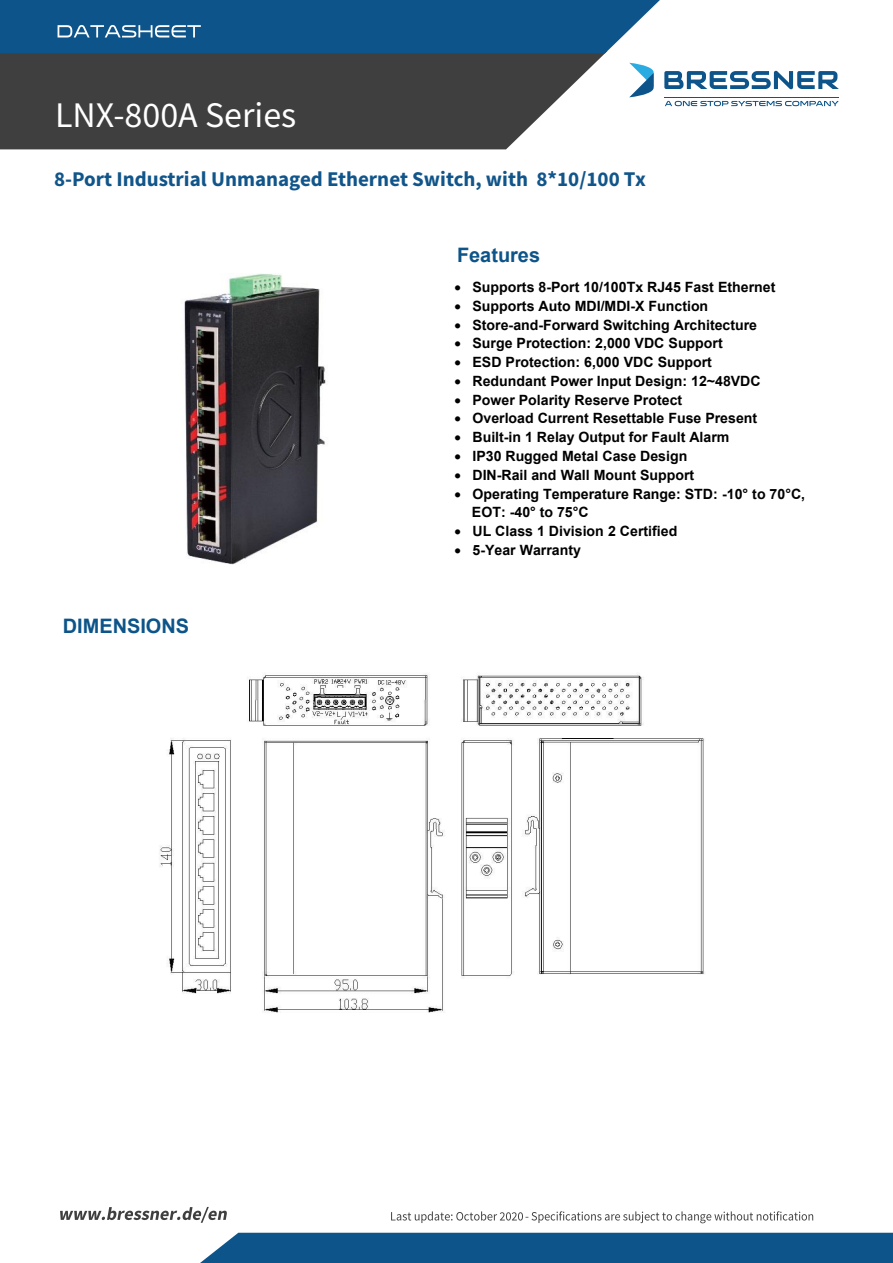
<style>
.page{position:relative;width:893px;height:1263px;background:#fff}
.page>*{position:absolute;margin:0;border:0;box-sizing:border-box;transform-origin:0 0}
.t1{font:36px "Source Sans Pro";color:#fff}
.t2{font:700 21px "Source Sans Pro";color:#11558a}
.t3{font:700 19.95px "Arial";color:#0c5489}
.t4{font:700 14.1px/18.8px "Arial";color:#000}
</style>
<div class="page">
<img style="left:60px;top:1206px;width:166px;height:17px">
<img style="left:391px;top:1211px;width:423px;height:12px">
<img style="left:525px;top:1211px;width:8px;height:12px">
<svg style="left:0;top:53px;width:606px;height:96px;fill:#3f3f3f"></svg>
<div style="left:0;top:0;width:660px;height:53px;background:#0c5489"></div>
<img style="left:56px;top:25px;width:160px;height:16px">
<div style="left:200px;top:1233px;width:693px;height:30px;background:#0c5489"></div>
<svg style="left:629px;top:63px;width:25px;height:34px"></svg>
<svg style="left:664px;top:71px;width:175px;height:18px"></svg>
<hr style="left:664px;top:97px;width:175px;height:1px;background:#0c5489">
<svg style="left:665px;top:101px;width:174px;height:5px"></svg>
<img style="left:184px;top:274px;width:142px;height:290px">
<img style="left:159px;top:673px;width:545px;height:340px">
<h1 class="t1" style="left:55px;top:92px;width:243px">LNX-800A Series</h1>
<h2 class="t2" style="left:54px;top:165px;width:593px">8-Port Industrial Unmanaged Ethernet Switch, with 8*10/100 Tx</h2>
<p class="t3" style="left:63px;top:612px;width:128px">DIMENSIONS</p>
<p class="t3" style="left:457px;top:241px;width:85px">Features</p>
<p class="t4" style="left:455px;top:278px;width:322px">• Supports 8-Port 10/100Tx RJ45 Fast Ethernet</p>
<p class="t4" style="left:455px;top:297px;width:255px">• Supports Auto MDI/MDI-X Function</p>
<p class="t4" style="left:455px;top:315px;width:304px">• Store-and-Forward Switching Architecture</p>
<p class="t4" style="left:455px;top:334px;width:270px">• Surge Protection: 2,000 VDC Support</p>
<p class="t4" style="left:455px;top:353px;width:259px">• ESD Protection: 6,000 VDC Support</p>
<p class="t4" style="left:455px;top:372px;width:308px">• Redundant Power Input Design: 12~48VDC</p>
<p class="t4" style="left:455px;top:390px;width:229px">• Power Polarity Reserve Protect</p>
<p class="t4" style="left:455px;top:409px;width:304px">• Overload Current Resettable Fuse Present</p>
<p class="t4" style="left:455px;top:428px;width:276px">• Built-in 1 Relay Output for Fault Alarm</p>
<p class="t4" style="left:455px;top:447px;width:234px">• IP30 Rugged Metal Case Design</p>
<p class="t4" style="left:455px;top:466px;width:241px">• DIN-Rail and Wall Mount Support</p>
<p class="t4" style="left:472px;top:484px;width:335px;text-indent:-17px">• Operating Temperature Range: STD: -10° to 70°C,<br>EOT: -40° to 75°C</p>
<p class="t4" style="left:455px;top:522px;width:224px">• UL Class 1 Division 2 Certified</p>
<p class="t4" style="left:455px;top:541px;width:128px">• 5-Year Warranty</p>
</div>
